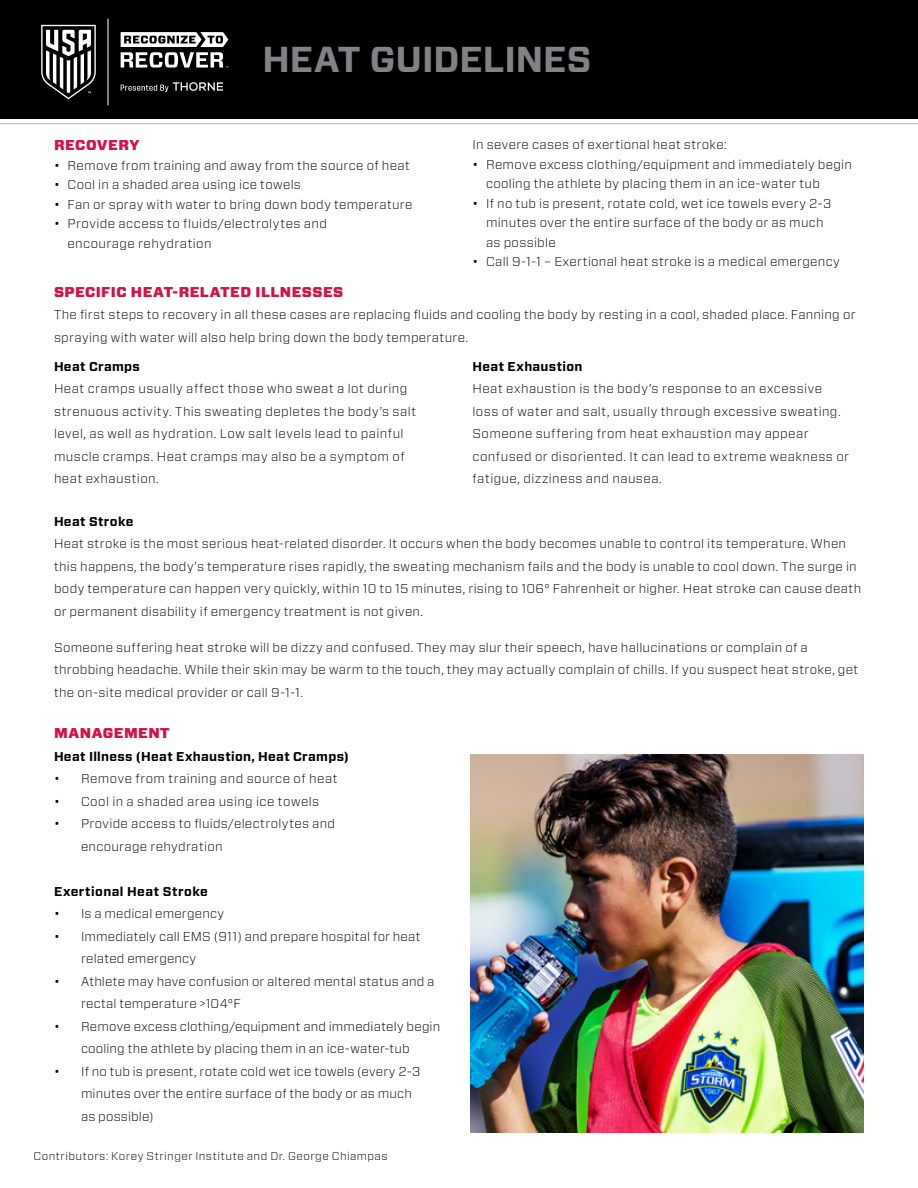
<style>
.page{position:relative;width:918px;height:1188px;background:#fff}
.page>*{position:absolute;margin:0;border:0;box-sizing:border-box;transform-origin:0 0}
.t1{font:700 36px "Vitesse Sans";color:#808285}
.t2{font:900 14.25px "Vitesse Sans";letter-spacing:.03em;color:#d31245}
.t3{font:300 12.75px/22.5px "Vitesse Sans";letter-spacing:.025em;color:#000}
.t4{font:700 12.75px "Vitesse Sans";letter-spacing:.03em;color:#000}
.t5{font:300 11.25px "Vitesse Sans";letter-spacing:.045em;color:#000}
</style>
<div class="page">
<svg style="left:0;top:118px;width:918px;height:6px"></svg>
<div style="left:0;top:0;width:918px;height:118px;background:#000"></div>
<hr style="left:108px;top:19px;width:1px;height:86px;background:#fff">
<svg style="left:41px;top:25px;width:55px;height:74px"></svg>
<svg style="left:121px;top:32px;width:107px;height:36px"></svg>
<svg style="left:121px;top:82px;width:102px;height:10px"></svg>
<img style="left:471px;top:754px;width:393px;height:378px">
<h1 class="t1" style="left:262px;top:35px;width:331px">HEAT GUIDELINES</h1>
<p class="t2" style="left:54px;top:136px;width:87px">RECOVERY</p>
<p class="t3" style="left:54px;top:154px;width:357px">• Remove from training and away from the source of heat</p>
<p class="t3" style="left:54px;top:173px;width:248px">• Cool in a shaded area using ice towels</p>
<p class="t3" style="left:54px;top:193px;width:360px">• Fan or spray with water to bring down body temperature</p>
<p class="t3" style="left:68px;top:214px;width:261px;line-height:19.5px;text-indent:-14px">• Provide access to fluids/electrolytes and encourage rehydration</p>
<p class="t3" style="left:473px;top:133px;width:256px">In severe cases of exertional heat stroke:</p>
<p class="t3" style="left:486px;top:154px;width:368px;line-height:19.5px;text-indent:-14px">• Remove excess clothing/equipment and immediately begin cooling the athlete by placing them in an ice-water tub</p>
<p class="t3" style="left:486px;top:193px;width:347px;line-height:19.5px;text-indent:-14px">• If no tub is present, rotate cold, wet ice towels every 2-3 minutes over the entire surface of the body or as much as possible</p>
<p class="t3" style="left:473px;top:250px;width:369px">• Call 9-1-1 – Exertional heat stroke is a medical emergency</p>
<p class="t2" style="left:54px;top:282px;width:291px">SPECIFIC HEAT-RELATED ILLNESSES</p>
<p class="t3" style="left:54px;top:303px;width:803px">The first steps to recovery in all these cases are replacing fluids and cooling the body by resting in a cool, shaded place. Fanning or spraying with water will also help bring down the body temperature.</p>
<p class="t4" style="left:54px;top:358px;width:87px">Heat Cramps</p>
<p class="t3" style="left:54px;top:377px;width:364px">Heat cramps usually affect those who sweat a lot during strenuous activity. This sweating depletes the body’s salt level, as well as hydration. Low salt levels lead to painful muscle cramps. Heat cramps may also be a symptom of heat exhaustion.</p>
<p class="t4" style="left:473px;top:358px;width:111px">Heat Exhaustion</p>
<p class="t3" style="left:473px;top:377px;width:378px">Heat exhaustion is the body’s response to an excessive loss of water and salt, usually through excessive sweating.<br>Someone suffering from heat exhaustion may appear confused or disoriented. It can lead to extreme weakness or fatigue, dizziness and nausea.</p>
<p class="t4" style="left:54px;top:513px;width:81px">Heat Stroke</p>
<p class="t3" style="left:54px;top:532px;width:809px">Heat stroke is the most serious heat-related disorder. It occurs when the body becomes unable to control its temperature. When this happens, the body’s temperature rises rapidly, the sweating mechanism fails and the body is unable to cool down. The surge in body temperature can happen very quickly, within 10 to 15 minutes, rising to 106° Fahrenheit or higher. Heat stroke can cause death or permanent disability if emergency treatment is not given.</p>
<p class="t3" style="left:54px;top:636px;width:806px">Someone suffering heat stroke will be dizzy and confused. They may slur their speech, have hallucinations or complain of a throbbing headache. While their skin may be warm to the touch, they may actually complain of chills. If you suspect heat stroke, get the on-site medical provider or call 9-1-1.</p>
<p class="t2" style="left:54px;top:724px;width:117px">MANAGEMENT</p>
<p class="t4" style="left:54px;top:748px;width:296px">Heat Illness (Heat Exhaustion, Heat Cramps)</p>
<p class="t3" style="left:54px;top:767px;width:285px">• Remove from training and source of heat</p>
<p class="t3" style="left:54px;top:790px;width:267px">• Cool in a shaded area using ice towels</p>
<p class="t3" style="left:81px;top:812px;width:256px;text-indent:-27px">• Provide access to fluids/electrolytes and encourage rehydration</p>
<p class="t4" style="left:54px;top:883px;width:155px">Exertional Heat Stroke</p>
<p class="t3" style="left:54px;top:902px;width:172px">• Is a medical emergency</p>
<p class="t3" style="left:81px;top:925px;width:341px;text-indent:-27px">• Immediately call EMS (911) and prepare hospital for heat related emergency</p>
<p class="t3" style="left:81px;top:970px;width:355px;text-indent:-27px">• Athlete may have confusion or altered mental status and a rectal temperature &gt;104°F</p>
<p class="t3" style="left:54px;top:1015px;width:388px;text-align:center">• Remove excess clothing/equipment and immediately begin cooling the athlete by placing them in an ice-water-tub</p>
<p class="t3" style="left:81px;top:1060px;width:341px;text-indent:-27px">• If no tub is present, rotate cold wet ice towels (every 2-3 minutes over the entire surface of the body or as much as possible)</p>
<p class="t5" style="left:33px;top:1149px;width:356px">Contributors: Korey Stringer Institute and Dr. George Chiampas</p>
</div>
